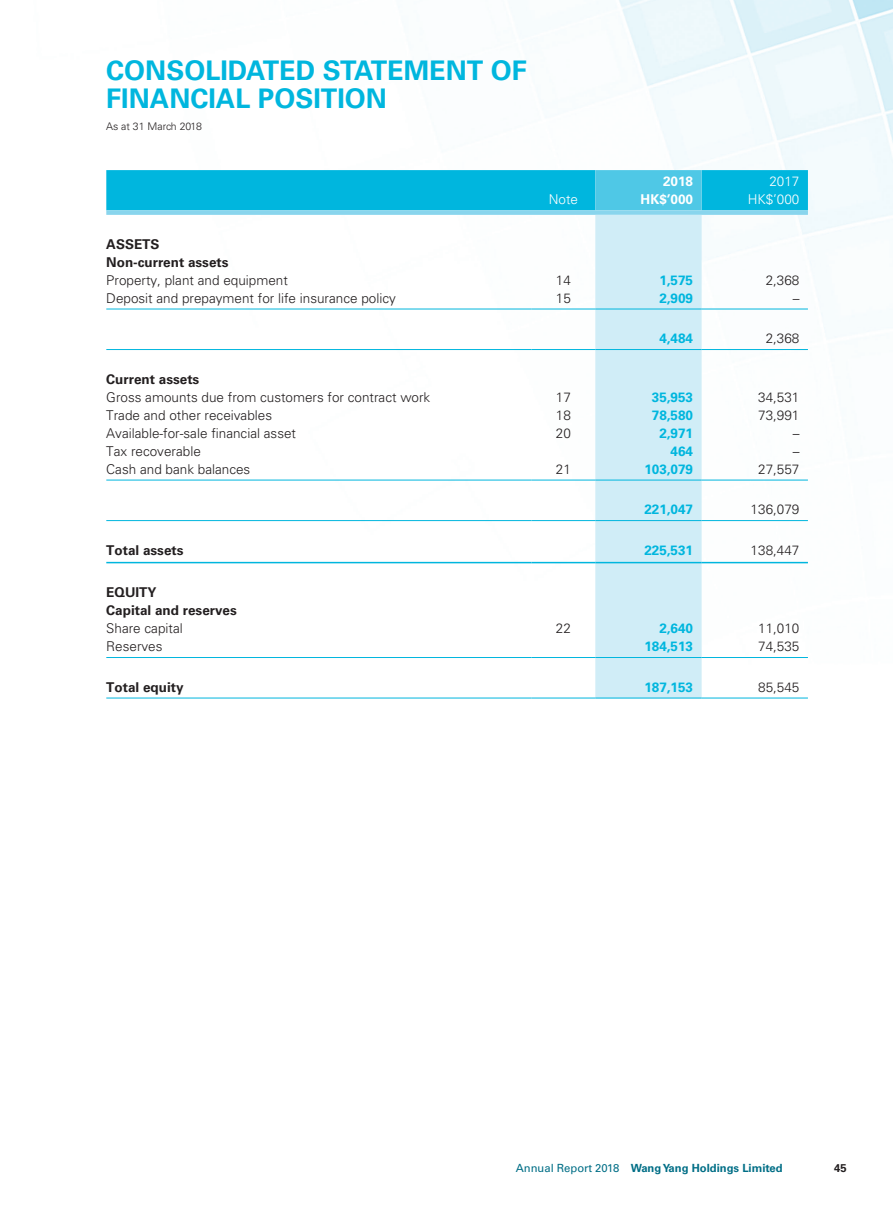
<style>
.page{position:relative;width:893px;height:1212px;background:#fff}
.page>*{position:absolute;margin:0;border:0;box-sizing:border-box;transform-origin:0 0}
.t1{font:700 27px "Univers LT Std";color:#00b6de}
._50_Table_txt{font:300 13.5px "Univers LT Std";color:#231f20}
._50_Table_txt-2{font:700 13.5px "Univers LT Std";color:#231f20}
._50_Table_txt-3{font:700 13.5px "Univers LT Std";color:#00b6de}
._50_Table_txt-4{font:300 13.5px "Univers LT Std";color:#fff}
._50_Table_txt-5{font:700 13.5px "Univers LT Std";color:#fff}
.t2{font:700 11.25px "Univers LT Std";color:#006e86}
.t3{font:700 11.25px "Univers LT Std";color:#231f20}
.t4{font:300 10.5px "Univers LT Std";color:#231f20}
.s1{font-weight:400}
</style>
<div class="page">
<img style="left:106px;top:0;width:787px;height:698px">
<svg style="left:106px;top:170px;width:702px;height:45px"></svg>
<div style="left:595px;top:215px;width:107px;height:483px;background:#d0edf7"></div>
<hr style="left:106px;top:309px;width:425px;height:1px;background:#00b6de">
<hr style="left:531px;top:309px;width:64px;height:1px;background:#00b6de">
<hr style="left:595px;top:309px;width:107px;height:1px;background:#00b6de">
<hr style="left:702px;top:309px;width:106px;height:1px;background:#00b6de">
<hr style="left:106px;top:349px;width:425px;height:1px;background:#00b6de">
<hr style="left:531px;top:349px;width:64px;height:1px;background:#00b6de">
<hr style="left:595px;top:349px;width:107px;height:1px;background:#00b6de">
<hr style="left:702px;top:349px;width:106px;height:1px;background:#00b6de">
<hr style="left:106px;top:480px;width:425px;height:1px;background:#00b6de">
<hr style="left:531px;top:480px;width:64px;height:1px;background:#00b6de">
<hr style="left:595px;top:480px;width:107px;height:1px;background:#00b6de">
<hr style="left:702px;top:480px;width:106px;height:1px;background:#00b6de">
<hr style="left:106px;top:520px;width:425px;height:1px;background:#00b6de">
<hr style="left:531px;top:520px;width:64px;height:1px;background:#00b6de">
<hr style="left:595px;top:520px;width:107px;height:1px;background:#00b6de">
<hr style="left:702px;top:520px;width:106px;height:1px;background:#00b6de">
<hr style="left:106px;top:562px;width:425px;height:1px;background:#00b6de">
<hr style="left:531px;top:562px;width:64px;height:1px;background:#00b6de">
<hr style="left:595px;top:562px;width:107px;height:1px;background:#00b6de">
<hr style="left:702px;top:562px;width:106px;height:1px;background:#00b6de">
<hr style="left:106px;top:657px;width:425px;height:1px;background:#00b6de">
<hr style="left:531px;top:657px;width:64px;height:1px;background:#00b6de">
<hr style="left:595px;top:657px;width:107px;height:1px;background:#00b6de">
<hr style="left:702px;top:657px;width:106px;height:1px;background:#00b6de">
<hr style="left:106px;top:698px;width:425px;height:1px;background:#00b6de">
<hr style="left:531px;top:698px;width:64px;height:1px;background:#00b6de">
<hr style="left:595px;top:698px;width:107px;height:1px;background:#00b6de">
<hr style="left:702px;top:698px;width:106px;height:1px;background:#00b6de">
<p class="t1" style="left:106px;top:54px;width:422px">CONSOLIDATED STATEMENT OF</p>
<p class="t1" style="left:106px;top:83px;width:282px">FINANCIAL POSITION</p>
<p class="t4" style="left:106px;top:120px;width:97px">As at 31 March 2018</p>
<p class="_50_Table_txt-5" style="left:663px;top:173px;width:32px">2018</p>
<p class="_50_Table_txt-4" style="left:769px;top:173px;width:32px">2017</p>
<p class="_50_Table_txt-4" style="left:549px;top:191px;width:31px">Note</p>
<p class="_50_Table_txt-5" style="left:641px;top:191px;width:54px">HK$’000</p>
<p class="_50_Table_txt-4" style="left:748px;top:191px;width:53px">HK$’000</p>
<p class="_50_Table_txt-2" style="left:106px;top:236px;width:55px">ASSETS</p>
<p class="_50_Table_txt-2" style="left:106px;top:254px;width:124px">Non-current assets</p>
<p class="_50_Table_txt" style="left:106px;top:272px;width:183px">Property, plant and equipment</p>
<p class="_50_Table_txt" style="left:556px;top:272px;width:17px">14</p>
<p class="_50_Table_txt-3" style="left:659px;top:272px;width:35px">1,575</p>
<p class="_50_Table_txt" style="left:766px;top:272px;width:35px">2,368</p>
<p class="_50_Table_txt" style="left:106px;top:290px;width:291px">Deposit and prepayment for life insurance policy</p>
<p class="_50_Table_txt" style="left:556px;top:290px;width:17px">15</p>
<p class="_50_Table_txt-3" style="left:659px;top:290px;width:35px">2,909</p>
<p class="_50_Table_txt" style="left:793px;top:290px;width:8px">–</p>
<p class="_50_Table_txt-3" style="left:659px;top:330px;width:35px">4,484</p>
<p class="_50_Table_txt" style="left:766px;top:330px;width:35px">2,368</p>
<p class="_50_Table_txt-2" style="left:106px;top:371px;width:95px">Current assets</p>
<p class="_50_Table_txt" style="left:106px;top:389px;width:326px">Gross amounts due from customers for contract work</p>
<p class="_50_Table_txt" style="left:556px;top:389px;width:17px">17</p>
<p class="_50_Table_txt-3" style="left:652px;top:389px;width:43px">35,953</p>
<p class="_50_Table_txt" style="left:758px;top:389px;width:43px">34,531</p>
<p class="_50_Table_txt" style="left:106px;top:407px;width:167px">Trade and other receivables</p>
<p class="_50_Table_txt" style="left:556px;top:407px;width:17px">18</p>
<p class="_50_Table_txt-3" style="left:652px;top:407px;width:43px">78,580</p>
<p class="_50_Table_txt" style="left:758px;top:407px;width:43px">73,991</p>
<p class="_50_Table_txt" style="left:106px;top:425px;width:191px">Available-for-sale financial asset</p>
<p class="_50_Table_txt" style="left:556px;top:425px;width:17px">20</p>
<p class="_50_Table_txt-3" style="left:659px;top:425px;width:35px">2,971</p>
<p class="_50_Table_txt" style="left:793px;top:425px;width:8px">–</p>
<p class="_50_Table_txt" style="left:106px;top:443px;width:96px">Tax recoverable</p>
<p class="_50_Table_txt-3" style="left:671px;top:443px;width:24px">464</p>
<p class="_50_Table_txt" style="left:793px;top:443px;width:8px">–</p>
<p class="_50_Table_txt" style="left:106px;top:461px;width:146px">Cash and bank balances</p>
<p class="_50_Table_txt" style="left:556px;top:461px;width:17px">21</p>
<p class="_50_Table_txt-3" style="left:644px;top:461px;width:50px">103,079</p>
<p class="_50_Table_txt" style="left:758px;top:461px;width:43px">27,557</p>
<p class="_50_Table_txt-3" style="left:644px;top:501px;width:50px">221,047</p>
<p class="_50_Table_txt" style="left:751px;top:501px;width:50px">136,079</p>
<p class="_50_Table_txt-2" style="left:106px;top:542px;width:79px">Total assets</p>
<p class="_50_Table_txt-3" style="left:644px;top:542px;width:50px">225,531</p>
<p class="_50_Table_txt" style="left:751px;top:542px;width:50px">138,447</p>
<p class="_50_Table_txt-2" style="left:106px;top:584px;width:52px">EQUITY</p>
<p class="_50_Table_txt-2" style="left:106px;top:602px;width:132px">Capital and reserves</p>
<p class="_50_Table_txt" style="left:106px;top:620px;width:78px">Share capital</p>
<p class="_50_Table_txt" style="left:556px;top:620px;width:17px">22</p>
<p class="_50_Table_txt-3" style="left:659px;top:620px;width:35px">2,640</p>
<p class="_50_Table_txt" style="left:758px;top:620px;width:43px">11,010</p>
<p class="_50_Table_txt" style="left:106px;top:638px;width:58px">Reserves</p>
<p class="_50_Table_txt-3" style="left:644px;top:638px;width:50px">184,513</p>
<p class="_50_Table_txt" style="left:758px;top:638px;width:43px">74,535</p>
<p class="_50_Table_txt-2" style="left:106px;top:679px;width:79px">Total equity</p>
<p class="_50_Table_txt-3" style="left:644px;top:679px;width:50px">187,153</p>
<p class="_50_Table_txt" style="left:758px;top:679px;width:43px">85,545</p>
<p class="t2" style="left:516px;top:1162px;width:269px"><span class="s1">Annual Report 2018</span> Wang Yang Holdings Limited</p>
<p class="t3" style="left:834px;top:1162px;width:14px">45</p>
</div>
